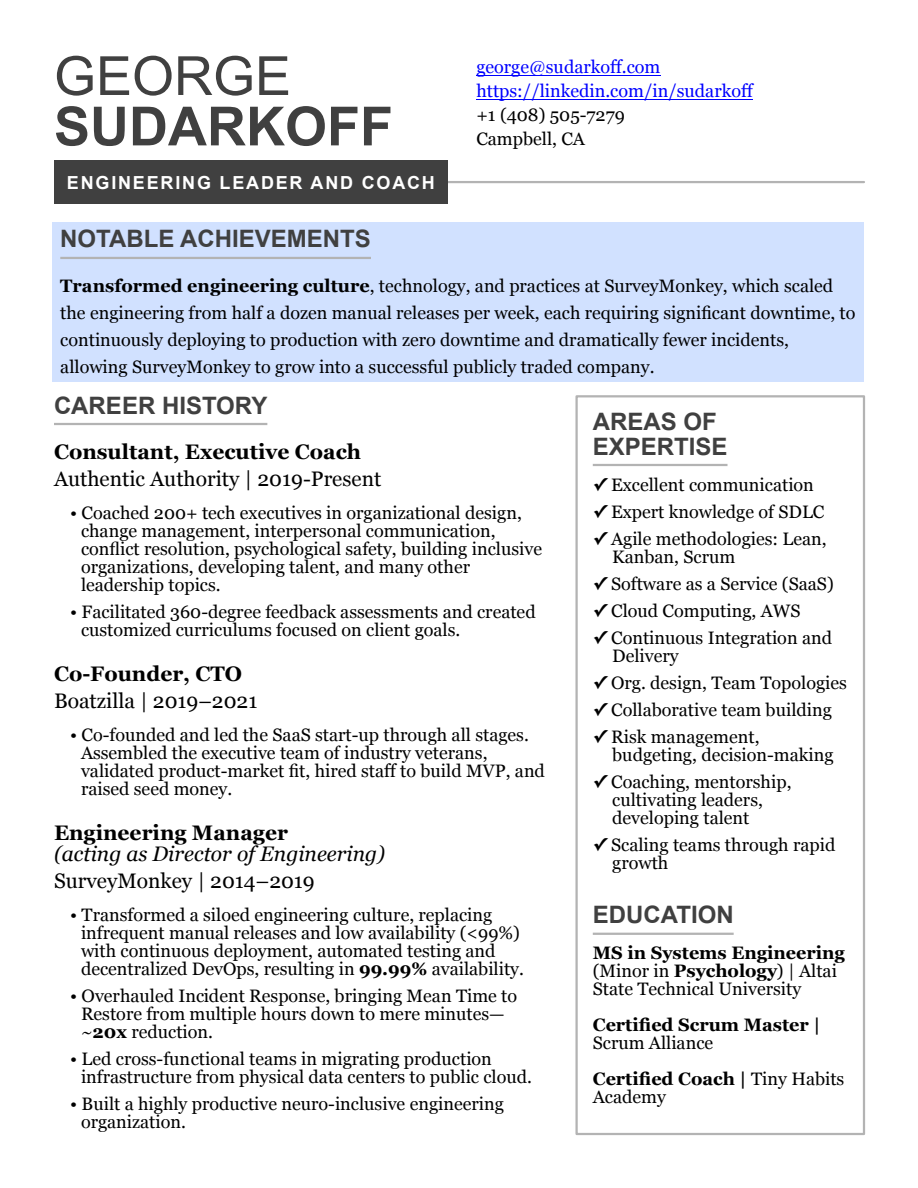
<style>
.page{position:relative;width:918px;height:1188px;background:#fff}
.page>*{position:absolute;margin:0;border:0;box-sizing:border-box;transform-origin:0 0}
.t1{font:700 54px "Arial";color:#404040}
.t2{font:54px "Arial";color:#404040}
.t3{font:700 24px/24.8px "Arial";color:#404040}
.t4{font:21px "Georgia";color:#000}
.t5{font:700 21px "Georgia";color:#000}
.t6{font:italic 21px "Georgia";color:#000}
.t7{font:18px/18px "Georgia";color:#000}
.t8{font:18px/24px "Georgia";color:#00f}
.t9{font:700 18px "Arial";letter-spacing:.1em;color:#fff}
.t10{font:700 18px "Georgia";color:#000}
.s1{font-weight:700}
.s2{font-family:"Lucida Grande";font-weight:700}
</style>
<div class="page">
<hr style="left:476px;top:75px;width:184px;height:1px;background:#00f">
<hr style="left:476px;top:99px;width:277px;height:1px;background:#00f">
<hr style="left:448px;top:181px;width:416px;height:2px;background:#b3b3b3">
<div style="left:54px;top:160px;width:394px;height:44px;background:#404040"></div>
<div style="left:575px;top:395px;width:290px;height:740px;border:2px solid #b3b3b3"></div>
<hr style="left:593px;top:464px;width:135px;height:2px;background:#b3b3b3">
<hr style="left:593px;top:933px;width:141px;height:2px;background:#b3b3b3">
<hr style="left:54px;top:423px;width:213px;height:2px;background:#b3b3b3">
<div style="left:53px;top:223px;width:811px;height:159px;background:#d1e1ff"></div>
<hr style="left:60px;top:257px;width:311px;height:2px;background:#b3b3b3">
<h1 class="t2" style="left:54px;top:56px;width:239px">GEORGE</h1>
<h1 class="t1" style="left:54px;top:106px;width:340px">SUDARKOFF</h1>
<p class="t9" style="left:67px;top:175px;width:369px">ENGINEERING LEADER AND COACH</p>
<p class="t8" style="left:476px;top:57px;width:279px">george@sudarkoff.com https://linkedin.com/in/sudarkoff</p>
<p class="t7" style="left:476px;top:105px;width:150px;line-height:24px">+1 (408) 505-7279<br>Campbell, CA</p>
<h2 class="t3" style="left:60px;top:229px;width:312px">NOTABLE ACHIEVEMENTS</h2>
<p class="t7" style="left:60px;top:274px;width:797px;line-height:27px"><span class="s1">Transformed engineering culture</span>, technology, and practices at SurveyMonkey, which scaled the engineering from half a dozen manual releases per week, each requiring significant downtime, to continuously deploying to production with zero downtime and dramatically fewer incidents, allowing SurveyMonkey to grow into a successful publicly traded company.</p>
<h2 class="t3" style="left:54px;top:395px;width:215px">CAREER HISTORY</h2>
<p class="t5" style="left:54px;top:443px;width:309px">Consultant, Executive Coach</p>
<p class="t4" style="left:54px;top:470px;width:329px">Authentic Authority | 2019-Present</p>
<p class="t7" style="left:81px;top:505px;width:463px;text-indent:-11px">• Coached 200+ tech executives in organizational design, change management, interpersonal communication, conflict resolution, psychological safety, building inclusive organizations, developing talent, and many other leadership topics.</p>
<p class="t7" style="left:81px;top:604px;width:456px;text-indent:-11px">• Facilitated 360-degree feedback assessments and created customized curriculums focused on client goals.</p>
<p class="t5" style="left:54px;top:665px;width:190px">Co-Founder, CTO</p>
<p class="t4" style="left:54px;top:692px;width:205px">Boatzilla | 2019–2021</p>
<p class="t7" style="left:81px;top:727px;width:465px;text-indent:-11px">• Co-founded and led the SaaS start-up through all stages.<br>Assembled the executive team of industry veterans, validated product-market fit, hired staff to build MVP, and raised seed money.</p>
<p class="t5" style="left:54px;top:824px;width:235px">Engineering Manager</p>
<p class="t6" style="left:54px;top:845px;width:333px">(acting as Director of Engineering)</p>
<p class="t4" style="left:54px;top:872px;width:262px">SurveyMonkey | 2014–2019</p>
<p class="t7" style="left:81px;top:907px;width:445px;text-indent:-11px">• Transformed a siloed engineering culture, replacing infrequent manual releases and low availability (&lt;99%) with continuous deployment, automated testing and decentralized DevOps, resulting in <span class="s1">99.99%</span> availability.</p>
<p class="t7" style="left:81px;top:988px;width:438px;text-indent:-11px">• Overhauled Incident Response, bringing Mean Time to<br>Restore from multiple hours down to mere minutes— ~<span class="s1">20x</span> reduction.</p>
<p class="t7" style="left:81px;top:1051px;width:453px;text-indent:-11px">• Led cross-functional teams in migrating production infrastructure from physical data centers to public cloud.</p>
<p class="t7" style="left:81px;top:1096px;width:424px;text-indent:-11px">• Built a highly productive neuro-inclusive engineering organization.</p>
<h2 class="t3" style="left:593px;top:411px;width:136px">AREAS OF<br>EXPERTISE</h2>
<p class="t7" style="left:593px;top:477px;width:223px"><span class="s2">✓</span> Excellent communication</p>
<p class="t7" style="left:593px;top:504px;width:233px"><span class="s2">✓</span> Expert knowledge of SDLC</p>
<p class="t7" style="left:612px;top:531px;width:216px;text-indent:-19px"><span class="s2">✓</span> Agile methodologies: Lean,<br>Kanban, Scrum</p>
<p class="t7" style="left:593px;top:576px;width:242px"><span class="s2">✓</span> Software as a Service (SaaS)</p>
<p class="t7" style="left:593px;top:603px;width:209px"><span class="s2">✓</span> Cloud Computing, AWS</p>
<p class="t7" style="left:612px;top:630px;width:221px;text-indent:-19px"><span class="s2">✓</span> Continuous Integration and<br>Delivery</p>
<p class="t7" style="left:593px;top:675px;width:256px"><span class="s2">✓</span> Org. design, Team Topologies</p>
<p class="t7" style="left:593px;top:702px;width:241px"><span class="s2">✓</span> Collaborative team building</p>
<p class="t7" style="left:612px;top:729px;width:223px;text-indent:-19px"><span class="s2">✓</span> Risk management, budgeting, decision-making</p>
<p class="t7" style="left:612px;top:774px;width:181px;text-indent:-19px"><span class="s2">✓</span> Coaching, mentorship, cultivating leaders, developing talent</p>
<p class="t7" style="left:612px;top:837px;width:225px;text-indent:-19px"><span class="s2">✓</span> Scaling teams through rapid growth</p>
<h2 class="t3" style="left:593px;top:905px;width:142px">EDUCATION</h2>
<p class="t7" style="left:593px;top:945px;width:254px"><span class="s1">MS in Systems Engineering </span>(Minor in <span class="s1">Psychology</span>) | Altai<br>State Technical University</p>
<p class="t10" style="left:593px;top:1018px;width:229px">Certified Scrum Master |</p>
<p class="t7" style="left:593px;top:1026px;width:253px;line-height:36px">Scrum Alliance<br><span class="s1">Certified Coach |</span> Tiny Habits</p>
<p class="t7" style="left:593px;top:1089px;width:75px">Academy</p>
</div>
